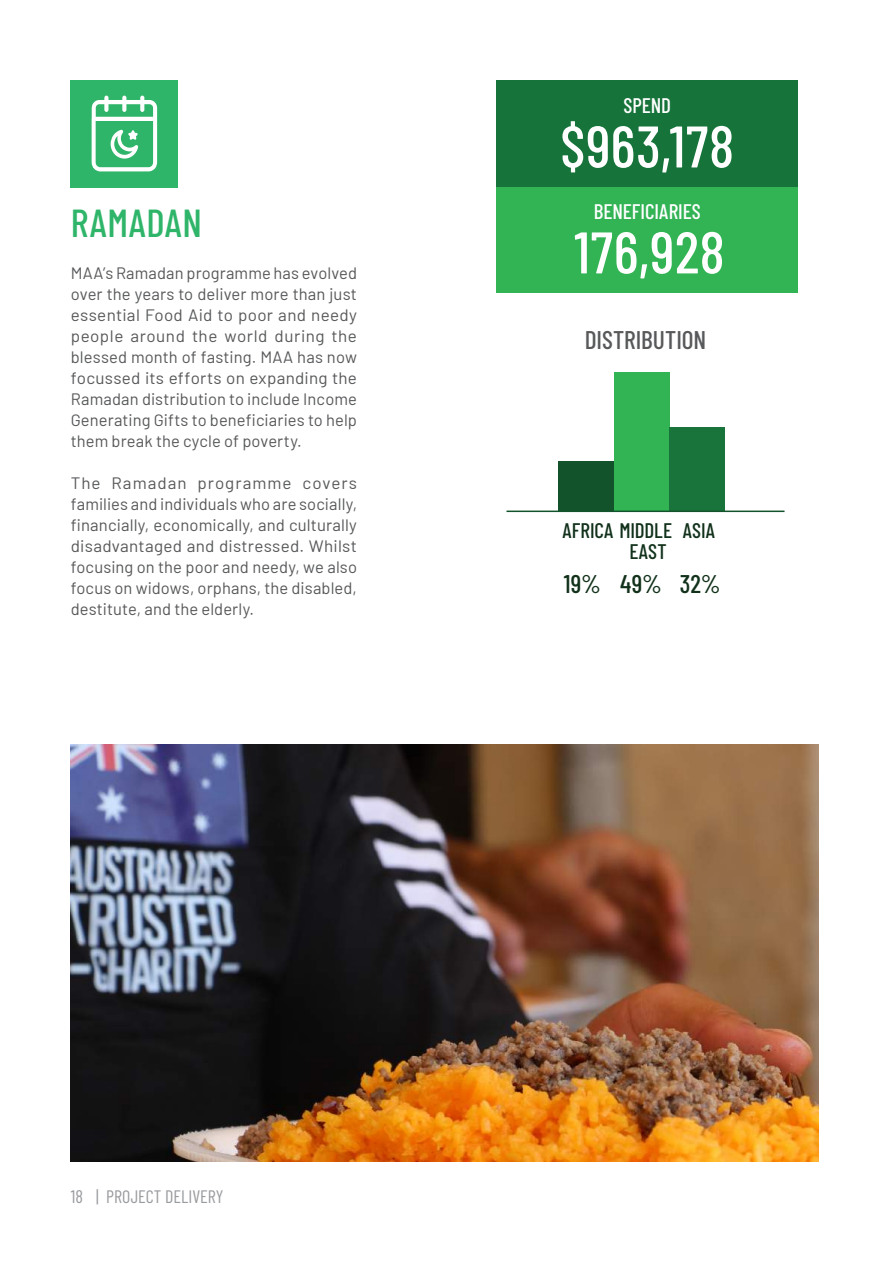
<style>
.page{position:relative;width:893px;height:1263px;background:#fff}
.page>*{position:absolute;margin:0;border:0;box-sizing:border-box;transform-origin:0 0}
.t1{font:500 58.5px "Barlow Condensed";letter-spacing:.015em;color:#fff}
.t2{font:500 39px "Barlow Condensed";letter-spacing:.015em;color:#2fb569}
.t3{font:500 25.5px "Barlow Condensed";color:#58595b}
.t4{font:500 25.5px "Barlow Condensed";color:#11311a}
.t5{font:500 21px/21px "Barlow Condensed";letter-spacing:.005em;color:#11311b;text-align:right}
.t6{font:500 21px "Barlow Condensed";color:#fff}
.t7{font:18px "Barlow Condensed";color:#999b9e}
.t8{font:16.5px/21px "Barlow";letter-spacing:.005em;color:#57585a;text-align:justify}
</style>
<div class="page">
<div style="left:496px;top:186px;width:302px;height:106px;background:#32b455"></div>
<div style="left:496px;top:80px;width:302px;height:106px;background:#16743a"></div>
<div style="left:71px;top:80px;width:107px;height:107px;background:#2fb569"></div>
<svg style="left:92px;top:96px;width:65px;height:75px"></svg>
<img style="left:71px;top:745px;width:747px;height:416px">
<div style="left:558px;top:461px;width:56px;height:50px;background:#13532b"></div>
<div style="left:614px;top:372px;width:55px;height:139px;background:#32b455"></div>
<div style="left:669px;top:427px;width:56px;height:84px;background:#19743b"></div>
<hr style="left:506px;top:510px;width:278px;height:2px;background:#13532b">
<h2 class="t2" style="left:71px;top:195px;width:133px">RAMADAN</h2>
<p class="t8" style="left:71px;top:261px;width:288px">MAA’s Ramadan programme has evolved over the years to deliver more than just essential Food Aid to poor and needy people around the world during the blessed month of fasting. MAA has now focussed its efforts on expanding the Ramadan distribution to include Income Generating Gifts to beneficiaries to help them break the cycle of poverty.</p>
<p class="t8" style="left:71px;top:472px;width:288px">The Ramadan programme covers families and individuals who are socially, financially, economically, and culturally disadvantaged and distressed. Whilst focusing on the poor and needy, we also focus on widows, orphans, the disabled, destitute, and the elderly.</p>
<p class="t6" style="left:623px;top:91px;width:49px">SPEND</p>
<h1 class="t1" style="left:560px;top:105px;width:175px">$963,178</h1>
<p class="t6" style="left:594px;top:196px;width:109px">BENEFICIARIES</p>
<h1 class="t1" style="left:574px;top:211px;width:152px">176,928</h1>
<h3 class="t3" style="left:585px;top:322px;width:123px">DISTRIBUTION</h3>
<p class="t5" style="left:562px;top:518px;width:111px">AFRICA MIDDLE<br>EAST</p>
<p class="t5" style="left:683px;top:518px;width:34px">ASIA</p>
<h3 class="t4" style="left:564px;top:565px;width:158px">19% 49% 32%</h3>
<p class="t7" style="left:71px;top:1184px;width:14px">18</p>
<p class="t7" style="left:96px;top:1184px;width:129px">| PROJECT DELIVERY</p>
</div>
